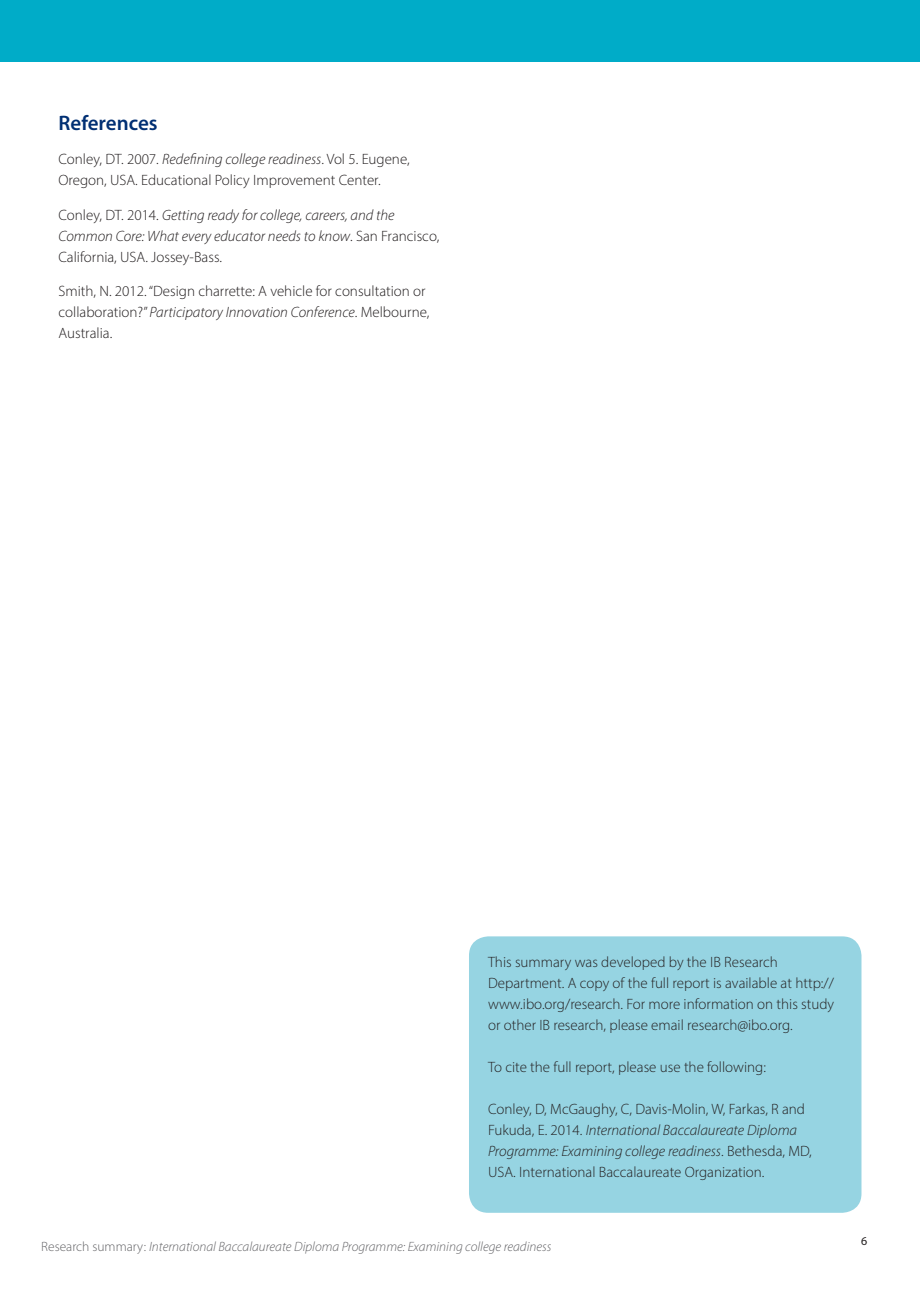
<style>
.page{position:relative;width:920px;height:1290px;background:#fff}
.page>*{position:absolute;margin:0;border:0;box-sizing:border-box;transform-origin:0 0}
.Heading_1_-_dark_blu{font:600 21px "Myriad Pro";color:#002f73}
.Citation_box{font:300 15px/21px "Myriad Pro";color:#231f20}
.Main_body{font:300 15px/21px "Myriad Pro";color:#211d1e}
.Main_body-2{font:italic 300 15px/21px "Myriad Pro";color:#211d1e}
.t1{font:italic 300 13.5px "Myriad Pro";color:#636366}
.t2{font:12px "Myriad Pro";color:#231f20}
.s1{font-style:italic}
.s2{font-style:normal}
</style>
<div class="page">
<div style="left:0;top:0;width:920px;height:62px;background:#00acc8"></div>
<div style="left:469px;top:936px;width:392px;height:277px;background:#96d4e2;border-radius:19px"></div>
<p class="Heading_1_-_dark_blu" style="left:58px;top:109px;width:101px">References</p>
<p class="Main_body" style="left:58px;top:148px;width:353px">Conley, DT. 2007. <span class="s1">Redefining college readiness</span>. Vol 5. Eugene,<br>Oregon, USA. Educational Policy Improvement Center.</p>
<p class="Main_body-2" style="left:58px;top:204px;width:382px"><span class="s2">Conley, DT. 2014.</span> Getting ready for college, careers, and the<br>Common Core: What every educator needs to know<span class="s2">. San Francisco,<br>California, USA. Jossey-Bass.</span></p>
<p class="Main_body" style="left:58px;top:280px;width:372px">Smith, N. 2012. “Design charrette: A vehicle for consultation or collaboration?” <span class="s1">Participatory Innovation Conference</span>. Melbourne,<br>Australia.</p>
<p class="Citation_box" style="left:488px;top:951px;width:348px">This summary was developed by the IB Research Department. A copy of the full report is available at http:// www.ibo.org/research. For more information on this study or other IB research, please email research@ibo.org.</p>
<p class="Citation_box" style="left:488px;top:1056px;width:279px">To cite the full report, please use the following:</p>
<p class="Citation_box" style="left:488px;top:1098px;width:325px">Conley, D, McGaughy, C, Davis-Molin, W, Farkas, R and Fukuda, E. 2014. <span class="s1">International Baccalaureate Diploma Programme: Examining college readiness</span>. Bethesda, MD, USA. International Baccalaureate Organization.</p>
<p class="t1" style="left:41px;top:1238px;width:512px"><span class="s2">Research summary:</span> International Baccalaureate Diploma Programme: Examining college readiness</p>
<p class="t2" style="left:861px;top:1233px;width:8px">6</p>
</div>
